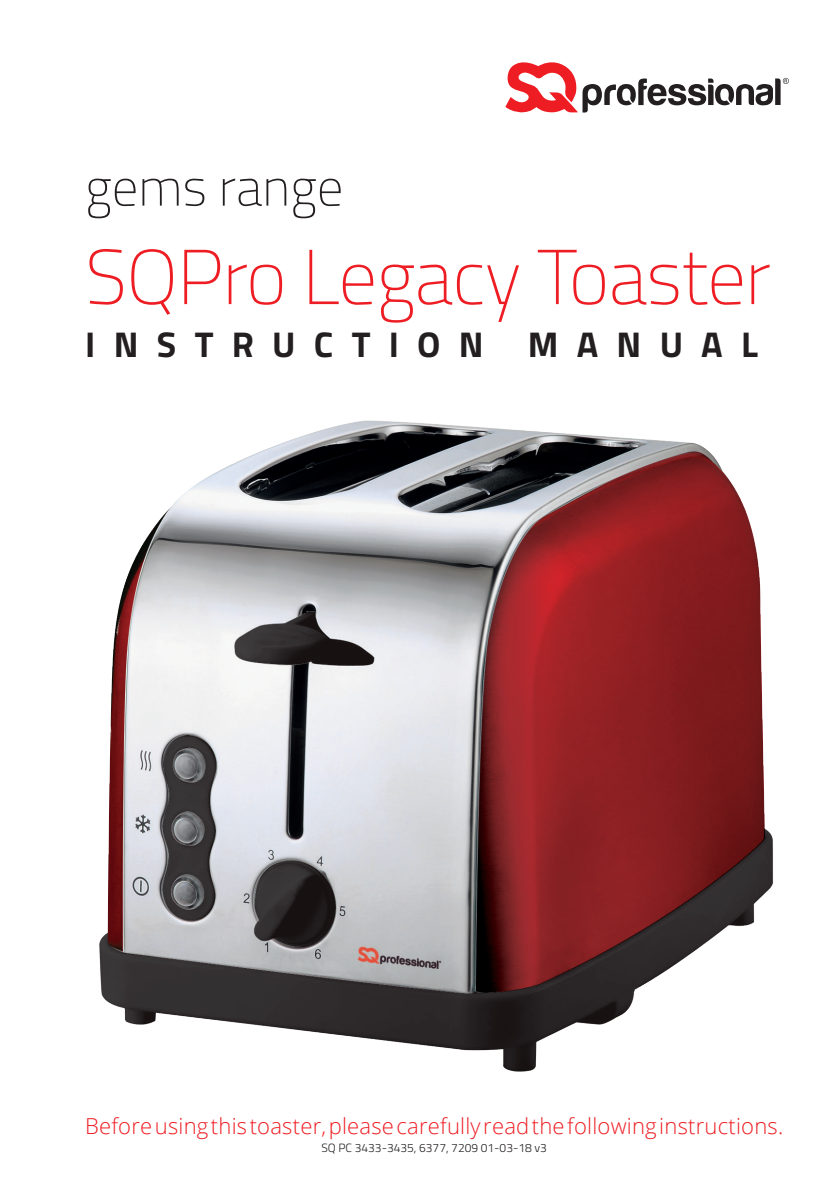
<style>
.page{position:relative;width:840px;height:1191px;background:#fff}
.page>*{position:absolute;margin:0;border:0;box-sizing:border-box;transform-origin:0 0}
.t1{font:100 77.6px "Titillium";letter-spacing:-.01em;color:#ee1d23}
.t2{font:100 53px "Titillium";color:#231f20}
.t3{font:700 35.8px "Titillium";letter-spacing:.51em;color:#231f20}
.t4{font:300 22px "Open Sans";letter-spacing:.01em;color:#ee1d23}
.t5{font:300 12px "Titillium";color:#231f20}
</style>
<div class="page">
<svg style="left:505px;top:62px;width:283px;height:51px"></svg>
<img style="left:99px;top:420px;width:674px;height:652px">
<h2 class="t2" style="left:85px;top:149px;width:259px">gems range</h2>
<p class="t1" style="left:85px;top:222px;width:686px">SQPro Legacy Toaster</p>
<p class="t3" style="left:85px;top:317px;width:673px">INSTRUCTION MANUAL</p>
<p class="t4" style="left:85px;top:1110px;width:699px">Before using this toaster, please carefully read the following instructions.</p>
<p class="t5" style="left:321px;top:1138px;width:227px">SQ PC 3433-3435, 6377, 7209 01-03-18 v3</p>
</div>
